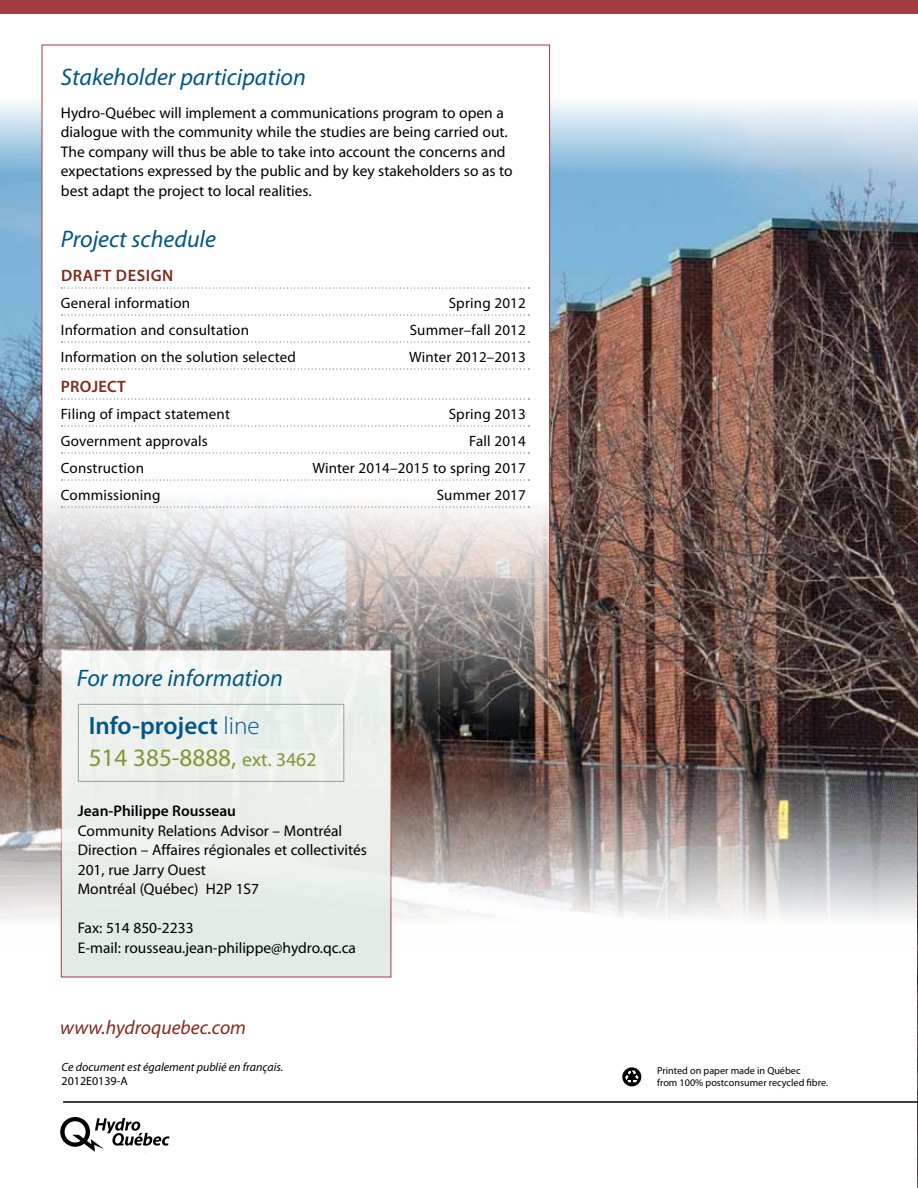
<style>
.page{position:relative;width:918px;height:1188px;background:#fff}
.page>*{position:absolute;margin:0;border:0;box-sizing:border-box;transform-origin:0 0}
.t1{font:600 25.2px/31.3px "Myriad Pro";color:#035686}
.t2{font:italic 24px "Myriad Pro";color:#035686}
.t3{font:italic 19.65px "Myriad Pro";color:#83291d}
.t4{font:600 16.5px "Myriad Pro";letter-spacing:.03em;color:#83291d}
.t5{font:16.5px "Myriad Pro Semibold SC800";letter-spacing:.01em;color:#83291d}
.t6{font:15.45px/19.5px "Myriad Pro";color:#000}
.t7{font:600 15.45px "Myriad Pro";color:#000}
.t8{font:15px "Myriad Pro";letter-spacing:.01em;color:#000}
.t9{font:italic 12px "Myriad Pro";color:#000}
.t10{font:12px "Myriad Pro";color:#000}
.t11{font:10.2px/12px "Myriad Pro";color:#000}
.s1{font-weight:300}
.s2{font-weight:400;color:#809733}
.s3{font-weight:400;font-size:19.5px;color:#809733}
</style>
<div class="page">
<img style="left:917px;top:951px;width:1px;height:237px">
<svg style="left:60px;top:1117px;width:110px;height:35px"></svg>
<img style="left:0;top:97px;width:918px;height:393px">
<div style="left:0;top:0;width:918px;height:14px;background:#a33c40"></div>
<img style="left:0;top:490px;width:918px;height:461px">
<svg style="left:42px;top:45px;width:508px;height:716px"></svg>
<svg style="left:622px;top:1067px;width:19px;height:19px"></svg>
<hr style="left:63px;top:1102px;width:855px;height:1px;background:#000">
<svg style="left:61px;top:287px;width:468px;height:2px"></svg>
<svg style="left:61px;top:314px;width:468px;height:2px"></svg>
<svg style="left:61px;top:341px;width:468px;height:2px"></svg>
<svg style="left:61px;top:368px;width:468px;height:2px"></svg>
<svg style="left:61px;top:398px;width:468px;height:2px"></svg>
<svg style="left:61px;top:425px;width:468px;height:2px"></svg>
<svg style="left:61px;top:452px;width:468px;height:2px"></svg>
<svg style="left:61px;top:479px;width:468px;height:2px"></svg>
<svg style="left:61px;top:506px;width:468px;height:2px"></svg>
<div style="left:61px;top:650px;width:330px;height:327px;background:#e3ebe6"></div>
<div style="left:78px;top:704px;width:266px;height:78px;border:1px solid #9eaba2"></div>
<h2 class="t2" style="left:61px;top:64px;width:246px">Stakeholder participation</h2>
<p class="t6" style="left:61px;top:103px;width:453px">Hydro-Québec will implement a communications program to open a dialogue with the community while the studies are being carried out.<br>The company will thus be able to take into account the concerns and expectations expressed by the public and by key stakeholders so as to best adapt the project to local realities.</p>
<h2 class="t2" style="left:61px;top:226px;width:157px">Project schedule</h2>
<p class="t4" style="left:61px;top:267px;width:114px">Draft Design</p>
<p class="t8" style="left:61px;top:295px;width:131px">General information</p>
<p class="t8" style="left:449px;top:295px;width:79px">Spring 2012</p>
<p class="t8" style="left:61px;top:322px;width:190px">Information and consultation</p>
<p class="t8" style="left:410px;top:322px;width:118px">Summer–fall 2012</p>
<p class="t8" style="left:61px;top:349px;width:237px">Information on the solution selected</p>
<p class="t8" style="left:409px;top:349px;width:118px">Winter 2012–2013</p>
<p class="t5" style="left:61px;top:378px;width:67px">PROJECT</p>
<p class="t8" style="left:61px;top:406px;width:171px">Filing of impact statement</p>
<p class="t8" style="left:449px;top:406px;width:79px">Spring 2013</p>
<p class="t8" style="left:61px;top:433px;width:148px">Government approvals</p>
<p class="t8" style="left:469px;top:433px;width:58px">Fall 2014</p>
<p class="t8" style="left:61px;top:460px;width:85px">Construction</p>
<p class="t8" style="left:312px;top:460px;width:215px">Winter 2014–2015 to spring 2017</p>
<p class="t8" style="left:61px;top:487px;width:101px">Commissioning</p>
<p class="t8" style="left:437px;top:487px;width:91px">Summer 2017</p>
<h2 class="t2" style="left:77px;top:665px;width:208px">For more information</h2>
<h1 class="t1" style="left:89px;top:711px;width:229px">Info-project <span class="s1">line<br></span><span class="s2">514 385-8888,</span> <span class="s3">ext. 3462</span></h1>
<p class="t7" style="left:78px;top:802px;width:160px">Jean-Philippe Rousseau</p>
<p class="t6" style="left:78px;top:821px;width:291px">Community Relations Advisor – Montréal Direction – Affaires régionales et collectivités 201, rue Jarry Ouest<br>Montréal (Québec) H2P 1S7</p>
<p class="t6" style="left:78px;top:919px;width:280px">Fax: 514 850-2233<br>E-mail: rousseau.jean-philippe@hydro.qc.ca</p>
<p class="t3" style="left:60px;top:1017px;width:187px">www.hydroquebec.com</p>
<p class="t9" style="left:62px;top:1061px;width:223px">Ce document est également publié en français.</p>
<p class="t10" style="left:62px;top:1075px;width:68px">2012E0139-A</p>
<p class="t11" style="left:657px;top:1064px;width:172px">Printed on paper made in Québec<br>from 100% postconsumer recycled fibre.</p>
</div>
